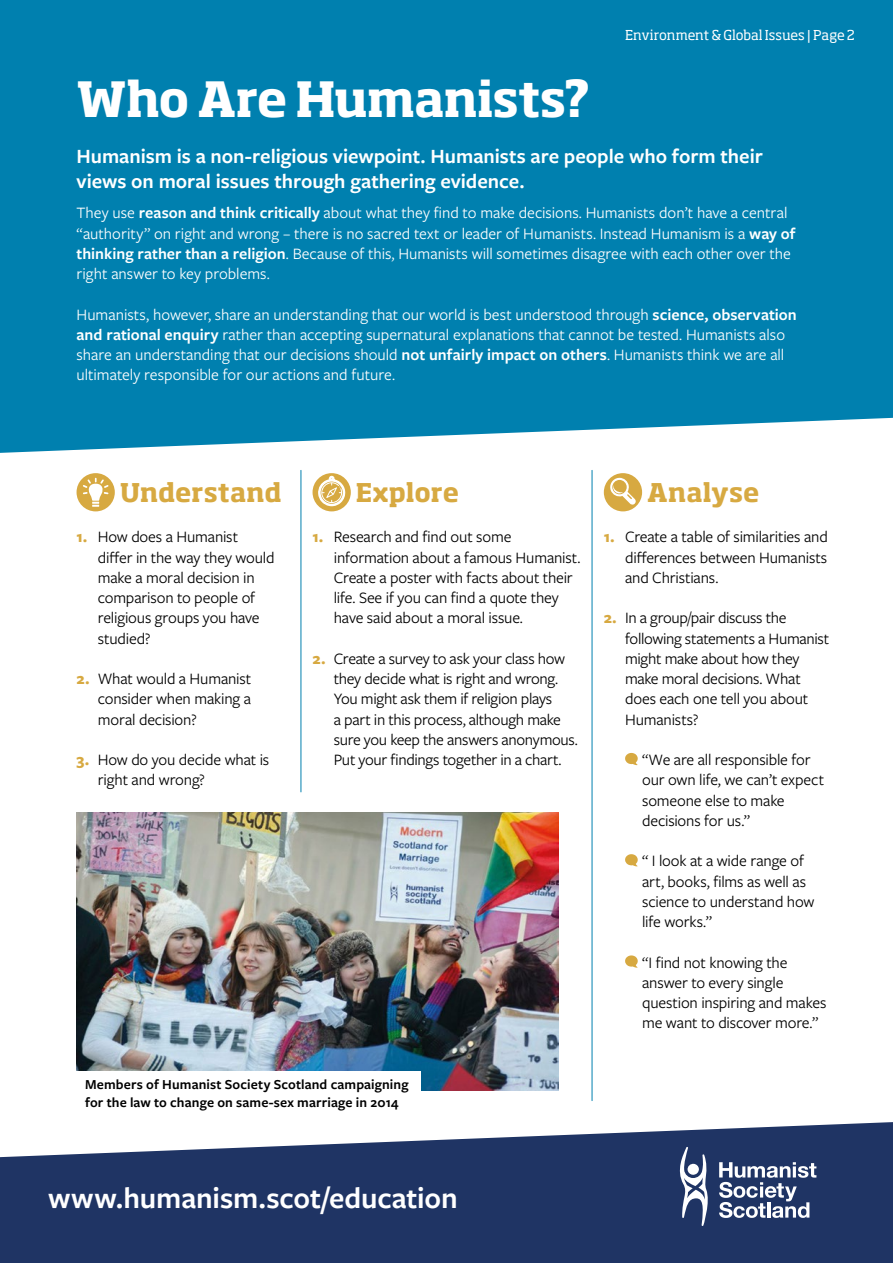
<style>
.page{position:relative;width:893px;height:1263px;background:#fff}
.page>*{position:absolute;margin:0;border:0;box-sizing:border-box;transform-origin:0 0}
.t1{font:700 48px "Soho Std";letter-spacing:-.02em;color:#fff}
.t2{font:600 30.75px "Freight Sans Pro";letter-spacing:-.005em;color:#fff}
.t3{font:700 25.5px "Soho Std";color:#d7a941}
.t4{font:600 21px/25.5px "Freight Sans Pro";color:#fff}
.t5{font:16.5px/20.2px "Freight Sans Pro";letter-spacing:-.015em;color:#000}
.t6{font:16.5px/20.2px "Freight Sans Pro";color:#fff}
.t7{font:600 14.25px/18px "Freight Sans Pro";letter-spacing:.01em;color:#000}
.t8{font:13.5px "Soho Std";letter-spacing:-.005em;color:#fff}
.s1{font-weight:600}
.s2{font-weight:700;color:#d7a941}
</style>
<div class="page">
<svg style="left:0;top:316px;width:893px;height:137px;background:#2090b9"></svg>
<div style="left:0;top:0;width:893px;height:316px;background:#0080af"></div>
<div style="left:77px;top:473px;width:38px;height:38px;background:#d7a941;border-radius:50%"></div>
<svg style="left:83px;top:478px;width:25px;height:29px"></svg>
<svg style="left:0;top:1122px;width:893px;height:141px;background:#3c4f78"></svg>
<svg style="left:719px;top:1162px;width:97px;height:56px"></svg>
<svg style="left:676px;top:1147px;width:35px;height:79px"></svg>
<div style="left:313px;top:473px;width:38px;height:38px;background:#d7a941;border-radius:50%"></div>
<svg style="left:318px;top:475px;width:29px;height:32px"></svg>
<div style="left:604px;top:473px;width:38px;height:38px;background:#d7a941;border-radius:50%"></div>
<svg style="left:609px;top:478px;width:27px;height:27px"></svg>
<svg style="left:625px;top:753px;width:13px;height:12px"></svg>
<svg style="left:625px;top:854px;width:13px;height:12px"></svg>
<svg style="left:625px;top:955px;width:13px;height:13px"></svg>
<hr style="left:592px;top:470px;width:1px;height:631px;background:#0080af">
<hr style="left:300px;top:470px;width:1px;height:322px;background:#0080af">
<img style="left:77px;top:812px;width:481px;height:278px">
<div style="left:77px;top:1071px;width:344px;height:45px;background:#fff"></div>
<p class="t8" style="left:625px;top:27px;width:231px">Environment &amp; Global Issues | Page 2</p>
<h1 class="t1" style="left:77px;top:68px;width:516px">Who Are Humanists?</h1>
<p class="t4" style="left:77px;top:142px;width:688px">Humanism is a non-religious viewpoint. Humanists are people who form their views on moral issues through gathering evidence.</p>
<p class="t6" style="left:77px;top:202px;width:720px">They use <span class="s1">reason and think critically</span> about what they find to make decisions. Humanists don’t have a central “authority” on right and wrong – there is no sacred text or leader of Humanists. Instead Humanism is a <span class="s1">way of thinking rather than a religion</span>. Because of this, Humanists will sometimes disagree with each other over the right answer to key problems.</p>
<p class="t6" style="left:77px;top:303px;width:722px">Humanists, however, share an understanding that our world is best understood through <span class="s1">science, observation and rational enquiry</span> rather than accepting supernatural explanations that cannot be tested. Humanists also share an understanding that our decisions should <span class="s1">not unfairly impact on others</span>. Humanists think we are all ultimately responsible for our actions and future.</p>
<h3 class="t3" style="left:120px;top:476px;width:163px">Understand</h3>
<p class="t5" style="left:98px;top:526px;width:178px;text-indent:-21px"><span class="s2">1.</span> How does a Humanist differ in the way they would make a moral decision in comparison to people of religious groups you have studied?</p>
<p class="t5" style="left:98px;top:668px;width:155px;text-align:justify;text-indent:-21px"><span class="s2">2.</span> What would a Humanist consider when making a moral decision?</p>
<p class="t5" style="left:98px;top:749px;width:173px;text-indent:-21px"><span class="s2">3.</span> How do you decide what is right and wrong?</p>
<h3 class="t3" style="left:356px;top:476px;width:105px">Explore</h3>
<p class="t5" style="left:334px;top:526px;width:248px;text-indent:-21px"><span class="s2">1.</span> Research and find out some information about a famous Humanist.<br>Create a poster with facts about their life. See if you can find a quote they have said about a moral issue.</p>
<p class="t5" style="left:334px;top:648px;width:246px;text-indent:-21px"><span class="s2">2.</span> Create a survey to ask your class how they decide what is right and wrong.<br>You might ask them if religion plays<br>a part in this process, although make sure you keep the answers anonymous.<br>Put your findings together in a chart.</p>
<p class="t7" style="left:85px;top:1075px;width:325px">Members of Humanist Society Scotland campaigning for the law to change on same-sex marriage in 2014</p>
<h3 class="t3" style="left:647px;top:476px;width:114px">Analyse</h3>
<p class="t5" style="left:625px;top:526px;width:204px;text-align:justify;text-indent:-21px"><span class="s2">1.</span> Create a table of similarities and differences between Humanists and Christians.</p>
<p class="t5" style="left:625px;top:607px;width:206px;text-indent:-21px"><span class="s2">2.</span> In a group/pair discuss the following statements a Humanist might make about how they make moral decisions. What does each one tell you about<br>Humanists?</p>
<p class="t5" style="left:642px;top:749px;width:183px">“We are all responsible for our own life, we can’t expect someone else to make decisions for us.”</p>
<p class="t5" style="left:642px;top:850px;width:174px">“ I look at a wide range of art, books, films as well as science to understand how life works.”</p>
<p class="t5" style="left:642px;top:951px;width:186px">“I find not knowing the answer to every single question inspiring and makes me want to discover more.”</p>
<h2 class="t2" style="left:48px;top:1177px;width:411px">www.humanism.scot/education</h2>
</div>
